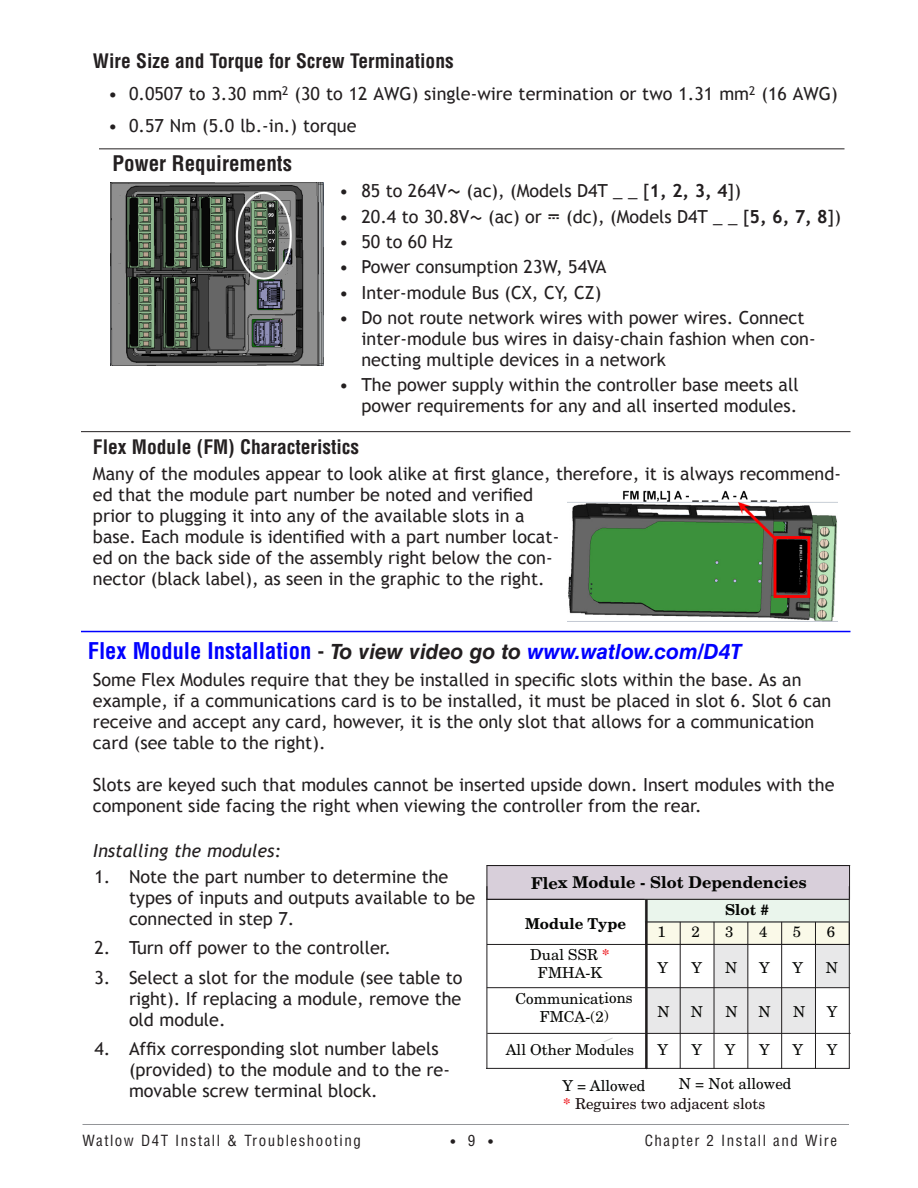
<style>
.page{position:relative;width:918px;height:1188px;background:#fff}
.page>*{position:absolute;margin:0;border:0;box-sizing:border-box;transform-origin:0 0}
.Subhead_15_rule_abov{font:700 condensed 22.5px "Helvetica LT Std";color:#00f}
.Subhead_14__indent{font:700 condensed 21px "Helvetica LT Std";color:#231f20}
.Sub-Subhead_13__inde{font:700 condensed 19.5px "Helvetica LT Std";color:#231f20}
.Normal_indent{font:18px/21px "Trebuchet MS";color:#231f20}
.Normal_indent_Number{font:italic 18px "Trebuchet MS";color:#231f20}
.t1{font:700 16.35px "New Century Schlbk LT Std";letter-spacing:-.005em;color:#040503}
.t2{font:15px/18px "New Century Schlbk LT Std";color:#040503;text-align:center}
.t3{font:condensed 15px "Helvetica LT Std";letter-spacing:.1em;color:#231f20}
.t4{font:15px "New Century Schlbk LT Std";color:#180d0e}
.t5{font:700 15px "New Century Schlbk LT Std";color:#040503}
.t6{font:700 condensed 12px "Helvetica LT Std";color:#231f20}
.s1{font-family:"LED Seven";font-size:19.5px}
.s2{font-weight:700}
.s3{font-family:"LED Seven"}
.s4{font-size:21px;color:#231f20}
.s5{font-style:italic;font-stretch:normal;font-size:21px;color:#231f20}
.s6{font-style:italic;font-stretch:normal;font-size:21px}
.s7{font-weight:700;color:#ee1d23}
.s8{font-weight:400;font-size:15px}
</style>
<div class="page">
<hr style="left:82px;top:1124px;width:767px;height:1px;background:#939598">
<hr style="left:81px;top:431px;width:769px;height:1px;background:#231f20">
<hr style="left:81px;top:631px;width:769px;height:1px;background:#00f">
<hr style="left:99px;top:148px;width:746px;height:1px;background:#231f20">
<img style="left:111px;top:183px;width:213px;height:183px">
<img style="left:567px;top:490px;width:270px;height:131px">
<svg style="left:604px;top:1038px;width:9px;height:4px"></svg>
<svg style="left:578px;top:1020px;width:9px;height:4px"></svg>
<div style="left:714px;top:944px;width:34px;height:43px;background:#e8e8e9"></div>
<div style="left:647px;top:988px;width:168px;height:45px;background:#e8e8e9"></div>
<div style="left:815px;top:944px;width:34px;height:43px;background:#e8e8e9"></div>
<div style="left:646px;top:922px;width:203px;height:22px;background:#faf9e8"></div>
<div style="left:487px;top:866px;width:363px;height:33px;background:#d8cfda"></div>
<div style="left:645px;top:899px;width:204px;height:23px;background:#eaf5ec"></div>
<div style="left:644px;top:899px;width:206px;height:24px;border:1px solid #eaf5ec"></div>
<hr style="left:486px;top:899px;width:364px;height:1px;background:#201d1e">
<hr style="left:487px;top:987px;width:363px;height:1px;background:#201d1e">
<hr style="left:487px;top:1033px;width:363px;height:1px;background:#201d1e">
<hr style="left:486px;top:1068px;width:364px;height:1px;background:#201d1e">
<hr style="left:645px;top:899px;width:3px;height:170px;background:#201d1e">
<hr style="left:646px;top:944px;width:202px;height:1px;background:#201d1e">
<hr style="left:680px;top:922px;width:1px;height:147px;background:#201d1e">
<hr style="left:714px;top:922px;width:1px;height:147px;background:#201d1e">
<hr style="left:748px;top:922px;width:1px;height:147px;background:#201d1e">
<hr style="left:781px;top:922px;width:1px;height:147px;background:#201d1e">
<hr style="left:815px;top:922px;width:1px;height:147px;background:#201d1e">
<hr style="left:849px;top:886px;width:1px;height:183px;background:#201d1e">
<hr style="left:487px;top:886px;width:1px;height:183px;background:#201d1e">
<hr style="left:487px;top:865px;width:363px;height:1px;background:#201d1e">
<hr style="left:645px;top:922px;width:204px;height:1px;background:#201d1e">
<hr style="left:487px;top:944px;width:332px;height:1px;background:#201d1e">
<p class="Sub-Subhead_13__inde" style="left:93px;top:49px;width:362px">Wire Size and Torque for Screw Terminations</p>
<p class="Normal_indent" style="left:108px;top:83px;width:731px">• 0.0507 to 3.30 mm<sup>2</sup> (30 to 12 AWG) single-wire termination or two 1.31 mm<sup>2</sup> (16 AWG)</p>
<p class="Normal_indent" style="left:108px;top:115px;width:250px">• 0.57 Nm (5.0 lb.-in.) torque</p>
<p class="Subhead_14__indent" style="left:112px;top:150px;width:181px">Power Requirements</p>
<p class="Normal_indent" style="left:339px;top:181px;width:404px">• 85 to 264V<span class="s1">Å</span> (ac), (Models D4T _ _ [<span class="s2">1, 2, 3, 4</span>])</p>
<p class="Normal_indent" style="left:339px;top:206px;width:504px">• 20.4 to 30.8V<span class="s3">Å</span> (ac) or <span class="s3">Î</span> (dc), (Models D4T _ _ [<span class="s2">5, 6, 7, 8</span>])</p>
<p class="Normal_indent" style="left:339px;top:232px;width:115px">• 50 to 60 Hz</p>
<p class="Normal_indent" style="left:339px;top:257px;width:269px">• Power consumption 23W, 54VA</p>
<p class="Normal_indent" style="left:339px;top:282px;width:264px">• Inter-module Bus (CX, CY, CZ)</p>
<p class="Normal_indent" style="left:362px;top:307px;width:456px;text-indent:-22px">• Do not route network wires with power wires. Connect inter-module bus wires in daisy-chain fashion when con&shy;necting multiple devices in a network</p>
<p class="Normal_indent" style="left:339px;top:375px;width:461px;text-align:right">• The power supply within the controller base meets all power requirements for any and all inserted modules.</p>
<p class="Sub-Subhead_13__inde" style="left:93px;top:434px;width:268px">Flex Module (FM) Characteristics</p>
<p class="Normal_indent" style="left:93px;top:463px;width:750px">Many of the modules appear to look alike at first glance, therefore, it is always recommend&shy;ed that the module part number be noted and verified<br>prior to plugging it into any of the available slots in a<br>base. Each module is identified with a part number locat-<br>ed on the back side of the assembly right below the con-<br>nector (black label), as seen in the graphic to the right.</p>
<p class="Subhead_15_rule_abov" style="left:88px;top:637px;width:656px">Flex Module Installation <span class="s4">-</span> <span class="s5">To view video go to</span> <span class="s6">www.watlow.com/D4T</span></p>
<p class="Normal_indent" style="left:93px;top:669px;width:740px">Some Flex Modules require that they be installed in specific slots within the base. As an example, if a communications card is to be installed, it must be placed in slot 6. Slot 6 can receive and accept any card, however, it is the only slot that allows for a communication card (see table to the right).</p>
<p class="Normal_indent" style="left:93px;top:774px;width:743px">Slots are keyed such that modules cannot be inserted upside down. Insert modules with the component side facing the right when viewing the controller from the rear.</p>
<p class="Normal_indent_Number" style="left:93px;top:840px;width:190px">Installing the modules:</p>
<p class="Normal_indent" style="left:129px;top:866px;width:348px;text-indent:-34px">1. Note the part number to determine the types of inputs and outputs available to be connected in step 7.</p>
<p class="Normal_indent" style="left:94px;top:938px;width:298px">2. Turn off power to the controller.</p>
<p class="Normal_indent" style="left:129px;top:967px;width:335px;text-align:justify;text-indent:-34px">3. Select a slot for the module (see table to right). If replacing a module, remove the old module.</p>
<p class="Normal_indent" style="left:129px;top:1039px;width:323px;text-indent:-34px">4. Affix corresponding slot number labels (provided) to the module and to the re&shy;movable screw terminal block.</p>
<p class="t2" style="left:506px;top:1041px;width:130px">All Other Modules</p>
<p class="t1" style="left:531px;top:872px;width:277px">Flex Module - Slot Dependencies</p>
<p class="t2" style="left:658px;top:923px;width:10px">1</p>
<p class="t2" style="left:691px;top:923px;width:10px">2</p>
<p class="t2" style="left:725px;top:923px;width:10px">3</p>
<p class="t2" style="left:759px;top:923px;width:10px">4</p>
<p class="t2" style="left:793px;top:923px;width:10px">5</p>
<p class="t2" style="left:827px;top:923px;width:10px">6</p>
<p class="t2" style="left:658px;top:958px;width:12px">Y</p>
<p class="t2" style="left:725px;top:958px;width:14px">N</p>
<p class="t5" style="left:725px;top:901px;width:45px">Slot #</p>
<p class="t5" style="left:525px;top:914px;width:102px">Module Type</p>
<p class="t2" style="left:530px;top:946px;width:81px;rotate:-1deg">Dual SSR <span class="s7">*<br></span>FMHA-K</p>
<p class="t2" style="left:691px;top:958px;width:12px">Y</p>
<p class="t2" style="left:759px;top:958px;width:12px">Y</p>
<p class="t2" style="left:793px;top:958px;width:12px">Y</p>
<p class="t2" style="left:826px;top:958px;width:14px">N</p>
<p class="t2" style="left:515px;top:990px;width:119px;rotate:-1deg">Communications<br>FMCA-(2)</p>
<p class="t2" style="left:658px;top:1003px;width:14px">N</p>
<p class="t2" style="left:691px;top:1003px;width:14px">N</p>
<p class="t2" style="left:725px;top:1003px;width:14px">N</p>
<p class="t2" style="left:759px;top:1003px;width:14px">N</p>
<p class="t2" style="left:793px;top:1003px;width:14px">N</p>
<p class="t2" style="left:827px;top:1003px;width:12px">Y</p>
<p class="t2" style="left:658px;top:1041px;width:12px">Y</p>
<p class="t2" style="left:691px;top:1041px;width:12px">Y</p>
<p class="t2" style="left:725px;top:1041px;width:12px">Y</p>
<p class="t2" style="left:759px;top:1041px;width:12px">Y</p>
<p class="t2" style="left:793px;top:1041px;width:12px">Y</p>
<p class="t2" style="left:827px;top:1041px;width:12px">Y</p>
<p class="t2" style="left:562px;top:1076px;width:85px">Y = Allowed</p>
<p class="t2" style="left:679px;top:1075px;width:114px">N = Not allowed</p>
<p class="t4" style="left:563px;top:1094px;width:203px"><span class="s7">*</span> Reguires two adjacent slots</p>
<p class="t3" style="left:82px;top:1132px;width:280px">Watlow D4T Install &amp; Troubleshooting</p>
<p class="t6" style="left:451px;top:1135px;width:44px">• <span class="s8">9</span> •</p>
<p class="t3" style="left:645px;top:1132px;width:194px">Chapter 2 Install and Wire</p>
</div>
